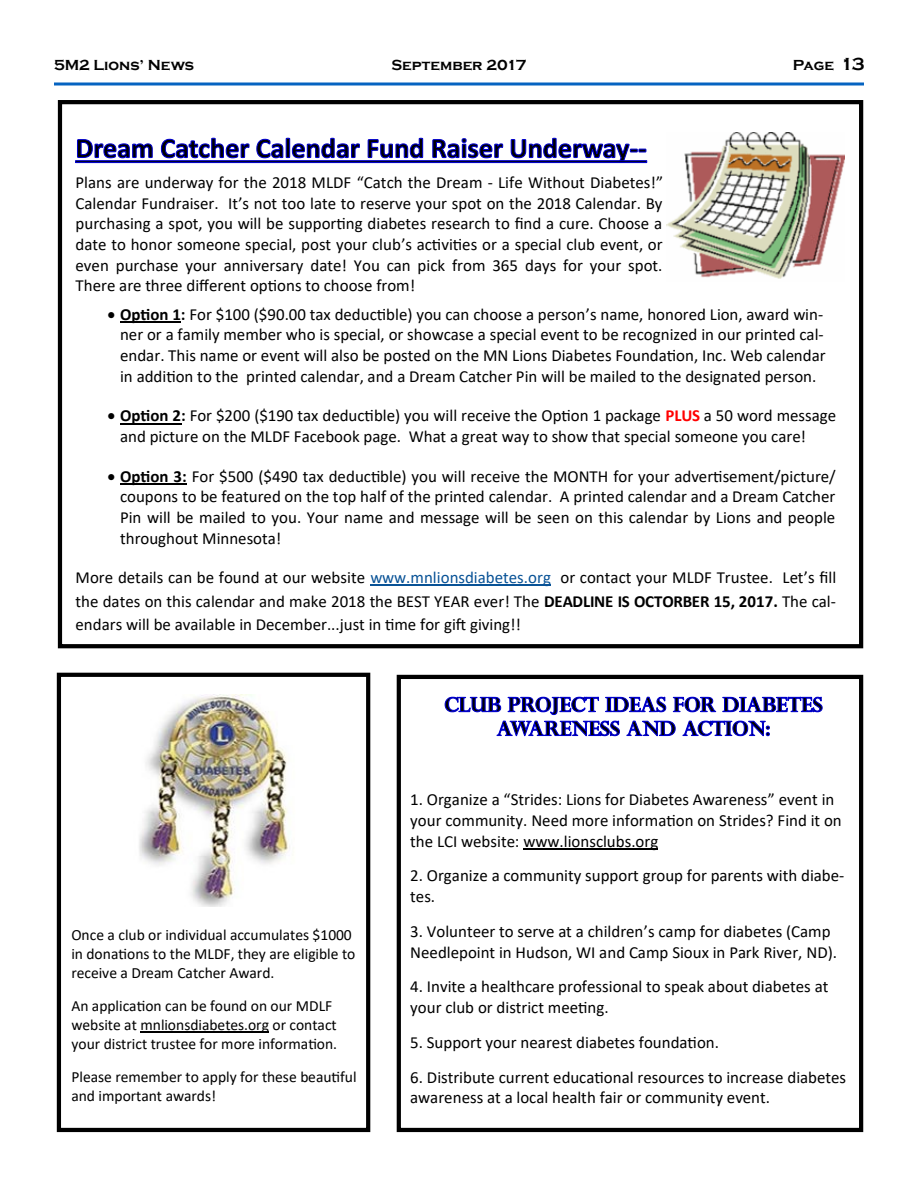
<style>
.page{position:relative;width:918px;height:1188px;background:#fff}
.page>*{position:absolute;margin:0;border:0;box-sizing:border-box;transform-origin:0 0}
.t1{font:16.95px/20.7px "Calibri";color:#000}
.t2{font:15.6px/18.9px "Calibri";color:#000}
.t3{font:700 15px "Copperplate Gothic";color:#000}
.s1{font-size:18px}
.s2{font-weight:700}
.s3{font-weight:700;color:#f00}
.s4{color:#085296}
</style>
<div class="page">
<svg style="left:54px;top:82px;width:810px;height:4px;background:#4389d0"></svg>
<div style="left:58px;top:100px;width:805px;height:548px;border:4px solid #000"></div>
<div style="left:57px;top:673px;width:313px;height:459px;border:4px solid #000"></div>
<svg style="left:76px;top:137px;width:571px;height:27px"></svg>
<div style="left:75px;top:160px;width:572px;height:3px;background:#000;border:1px solid #00c"></div>
<hr style="left:120px;top:322px;width:61px;height:1px;background:#000">
<hr style="left:120px;top:423px;width:61px;height:1px;background:#000">
<hr style="left:120px;top:484px;width:67px;height:1px;background:#000">
<hr style="left:370px;top:585px;width:181px;height:1px;background:#085296">
<img style="left:667px;top:133px;width:177px;height:146px">
<hr style="left:140px;top:1032px;width:129px;height:1px;background:#000">
<img style="left:139px;top:695px;width:151px;height:212px">
<div style="left:397px;top:675px;width:466px;height:457px;border:4px solid #000"></div>
<svg style="left:444px;top:696px;width:379px;height:41px"></svg>
<hr style="left:523px;top:848px;width:135px;height:1px;background:#000">
<p class="t3" style="left:54px;top:57px;width:142px">5M2 Lions’ News</p>
<p class="t3" style="left:392px;top:57px;width:136px">September 2017</p>
<p class="t3" style="left:793px;top:57px;width:73px">Page <span class="s1">13</span></p>
<p class="t1" style="left:76px;top:172px;width:589px;text-align:justify">Plans are underway for the 2018 MLDF “Catch the Dream - Life Without Diabetes!” Calendar Fundraiser. It’s not too late to reserve your spot on the 2018 Calendar. By purchasing a spot, you will be supporting diabetes research to find a cure. Choose a date to honor someone special, post your club’s activities or a special club event, or even purchase your anniversary date! You can pick from 365 days for your spot.<br>There are three different options to choose from!</p>
<p class="t1" style="left:120px;top:303px;width:707px;text-indent:-13px">• <span class="s2">Option 1:</span> For $100 ($90.00 tax deductible) you can choose a person’s name, honored Lion, award win&shy;ner or a family member who is special, or showcase a special event to be recognized in our printed cal&shy;endar. This name or event will also be posted on the MN Lions Diabetes Foundation, Inc. Web calendar in addition to the printed calendar, and a Dream Catcher Pin will be mailed to the designated person.</p>
<p class="t1" style="left:120px;top:405px;width:718px;text-indent:-13px">• <span class="s2">Option 2:</span> For $200 ($190 tax deductible) you will receive the Option 1 package <span class="s3">PLUS</span> a 50 word message and picture on the MLDF Facebook page. What a great way to show that special someone you care!</p>
<p class="t1" style="left:120px;top:465px;width:717px;text-align:justify;text-indent:-13px">• <span class="s2">Option 3:</span> For $500 ($490 tax deductible) you will receive the MONTH for your advertisement/picture/ coupons to be featured on the top half of the printed calendar. A printed calendar and a Dream Catcher Pin will be mailed to you. Your name and message will be seen on this calendar by Lions and people throughout Minnesota!</p>
<p class="t1" style="left:76px;top:565px;width:762px;line-height:23.9px;text-align:justify">More details can be found at our website <span class="s4">www.mnlionsdiabetes.org</span> or contact your MLDF Trustee. Let’s fill the dates on this calendar and make 2018 the BEST YEAR ever! The <span class="s2">DEADLINE IS OCTORBER 15, 2017.</span> The cal&shy;endars will be available in December...just in time for gift giving!!</p>
<p class="t2" style="left:71px;top:925px;width:286px">Once a club or individual accumulates $1000 in donations to the MLDF, they are eligible to receive a Dream Catcher Award.</p>
<p class="t2" style="left:71px;top:996px;width:267px">An application can be found on our MDLF website at mnlionsdiabetes.org or contact your district trustee for more information.</p>
<p class="t2" style="left:71px;top:1067px;width:287px">Please remember to apply for these beautiful and important awards!</p>
<p class="t1" style="left:410px;top:789px;width:433px">1. Organize a “Strides: Lions for Diabetes Awareness” event in your community. Need more information on Strides? Find it on the LCI website: www.lionsclubs.org</p>
<p class="t1" style="left:410px;top:865px;width:436px">2. Organize a community support group for parents with diabe&shy;tes.</p>
<p class="t1" style="left:410px;top:920px;width:428px">3. Volunteer to serve at a children’s camp for diabetes (Camp<br>Needlepoint in Hudson, WI and Camp Sioux in Park River, ND).</p>
<p class="t1" style="left:410px;top:976px;width:420px">4. Invite a healthcare professional to speak about diabetes at your club or district meeting.</p>
<p class="t1" style="left:410px;top:1031px;width:310px">5. Support your nearest diabetes foundation.</p>
<p class="t1" style="left:410px;top:1066px;width:438px">6. Distribute current educational resources to increase diabetes awareness at a local health fair or community event.</p>
</div>
